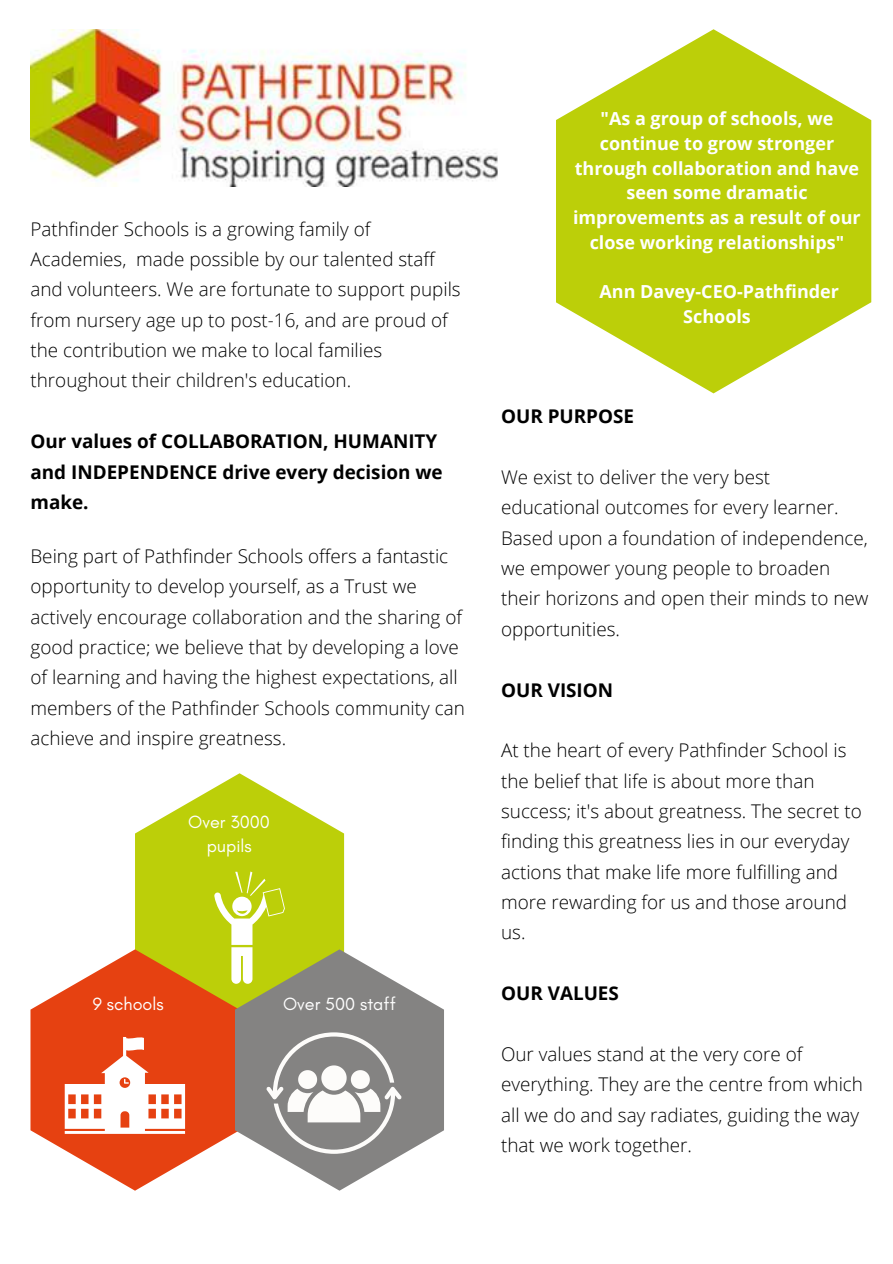
<style>
.page{position:relative;width:893px;height:1264px;background:#fff}
.page>*{position:absolute;margin:0;border:0;box-sizing:border-box;transform-origin:0 0}
.t1{font:300 18.9px/30.3px "Open Sans";color:#000}
.t2{font:700 18.9px/30.3px "Open Sans";color:#000}
.t3{font:700 18px/24.8px "Open Sans";color:#fff;text-align:center}
.t4{font:18px/24.8px "Glacial Indifference";color:#fff;text-align:center}
</style>
<div class="page">
<img style="left:30px;top:29px;width:468px;height:157px">
<svg style="left:556px;top:29px;width:315px;height:364px;fill:#bccf09"></svg>
<svg style="left:135px;top:773px;width:209px;height:176px;fill:#bccf09"></svg>
<svg style="left:30px;top:949px;width:205px;height:241px;fill:#e64111"></svg>
<svg style="left:235px;top:949px;width:209px;height:241px;fill:#848382"></svg>
<svg style="left:214px;top:871px;width:71px;height:112px"></svg>
<svg style="left:65px;top:1036px;width:120px;height:97px"></svg>
<svg style="left:266px;top:1032px;width:135px;height:121px"></svg>
<p class="t1" style="left:30px;top:213px;width:431px">Pathfinder Schools is a growing family of Academies, made possible by our talented staff and volunteers. We are fortunate to support pupils from nursery age up to post-16, and are proud of the contribution we make to local families throughout their children's education.</p>
<p class="t2" style="left:30px;top:425px;width:414px">Our values of COLLABORATION, HUMANITY and INDEPENDENCE drive every decision we make.</p>
<p class="t1" style="left:30px;top:540px;width:436px">Being part of Pathfinder Schools offers a fantastic opportunity to develop yourself, as a Trust we actively encourage collaboration and the sharing of good practice; we believe that by developing a love of learning and having the highest expectations, all members of the Pathfinder Schools community can achieve and inspire greatness.</p>
<p class="t4" style="left:188px;top:808px;width:83px">Over 3000 pupils</p>
<p class="t4" style="left:93px;top:990px;width:72px">9 schools</p>
<p class="t4" style="left:283px;top:990px;width:114px">Over 500 staff</p>
<p class="t3" style="left:573px;top:106px;width:289px">"As a group of schools, we continue to grow stronger through collaboration and have seen some dramatic improvements as a result of our close working relationships"</p>
<p class="t3" style="left:599px;top:279px;width:241px">Ann Davey-CEO-Pathfinder<br>Schools</p>
<p class="t2" style="left:501px;top:401px;width:134px">OUR PURPOSE</p>
<p class="t1" style="left:501px;top:461px;width:369px">We exist to deliver the very best educational outcomes for every learner.<br>Based upon a foundation of independence, we empower young people to broaden their horizons and open their minds to new opportunities.</p>
<p class="t2" style="left:501px;top:674px;width:114px">OUR VISION</p>
<p class="t1" style="left:501px;top:734px;width:362px">At the heart of every Pathfinder School is the belief that life is about more than success; it's about greatness. The secret to finding this greatness lies in our everyday actions that make life more fulfilling and more rewarding for us and those around us.</p>
<p class="t2" style="left:501px;top:977px;width:119px">OUR VALUES</p>
<p class="t1" style="left:501px;top:1038px;width:363px">Our values stand at the very core of everything. They are the centre from which all we do and say radiates, guiding the way that we work together.</p>
</div>
